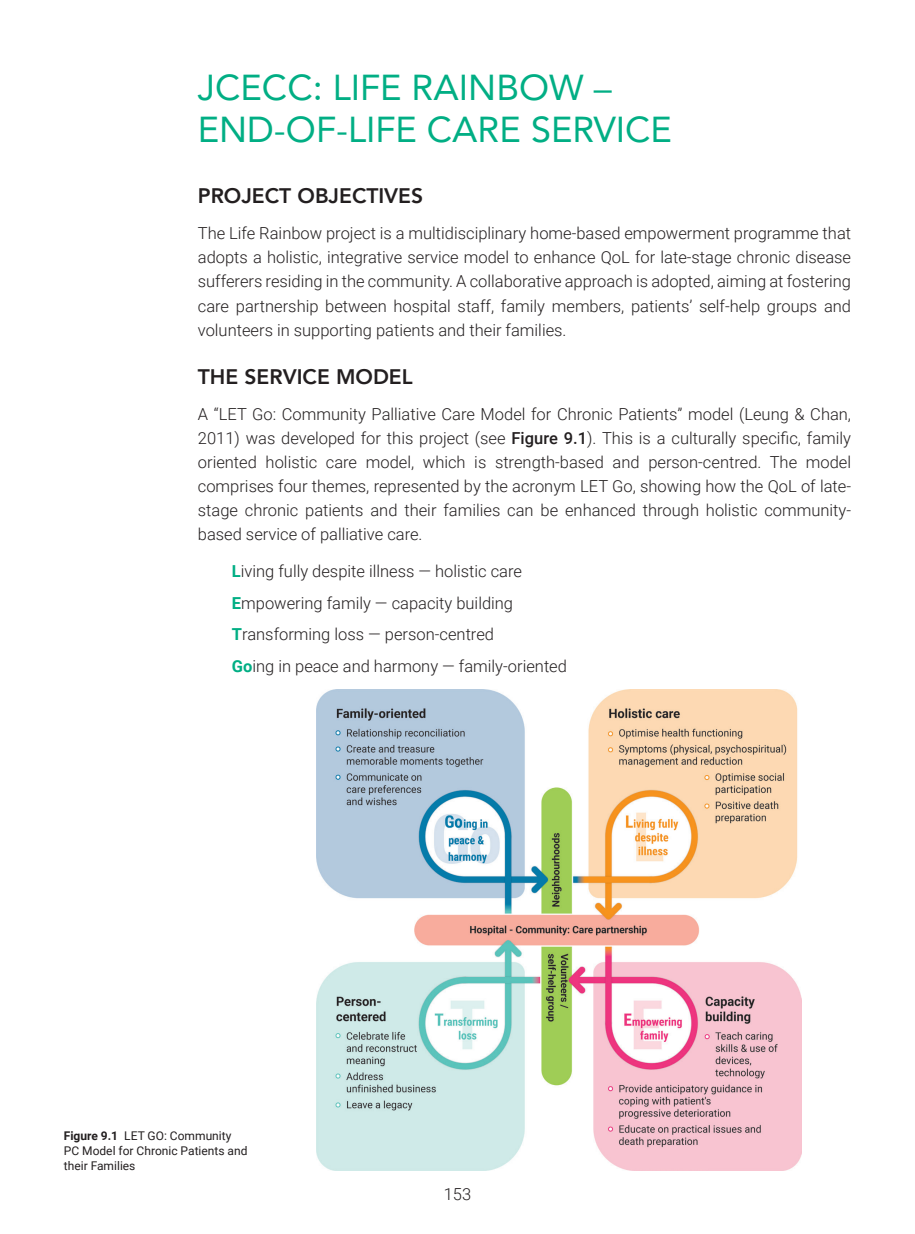
<style>
.page{position:relative;width:915px;height:1234px;background:#fff}
.page>*{position:absolute;margin:0;border:0;box-sizing:border-box;transform-origin:0 0}
.L3_Subheading{font:36px/42px "Avenir";color:#01ae84}
.L4a_Subheading{font:800 21px "Avenir";color:#231f20}
.B_Body_Text{font:300 16.5px/24px "Roboto";color:#231f20;text-align:justify}
.B_Body_Text__Quote{font:300 16.5px "Roboto";color:#231f20}
.t1{font:12px/15px "Roboto";color:#231f20}
.s1{font-weight:500}
.s2{font-weight:700;color:#01ae84}
.s3{font-weight:700}
</style>
<div class="page">
<img style="left:316px;top:689px;width:484px;height:480px">
<p class="L3_Subheading" style="left:198px;top:65px;width:475px">JCECC: LIFE RAINBOW –<br>END-OF-LIFE CARE SERVICE</p>
<p class="L4a_Subheading" style="left:198px;top:179px;width:227px">PROJECT OBJECTIVES</p>
<p class="B_Body_Text" style="left:198px;top:221px;width:654px">The Life Rainbow project is a multidisciplinary home-based empowerment programme that adopts a holistic, integrative service model to enhance QoL for late-stage chronic disease sufferers residing in the community. A collaborative approach is adopted, aiming at fostering care partnership between hospital staff, family members, patients’ self-help groups and volunteers in supporting patients and their families.</p>
<p class="L4a_Subheading" style="left:198px;top:360px;width:216px">THE SERVICE MODEL</p>
<p class="B_Body_Text" style="left:198px;top:401px;width:654px">A “LET Go: Community Palliative Care Model for Chronic Patients” model (Leung &amp; Chan, 2011) was developed for this project (see <span class="s1">Figure 9.1</span>). This is a culturally specific, family oriented holistic care model, which is strength-based and person-centred. The model comprises four themes, represented by the acronym LET Go, showing how the QoL of late&shy;stage chronic patients and their families can be enhanced through holistic community&shy;based service of palliative care.</p>
<p class="B_Body_Text__Quote" style="left:232px;top:559px;width:291px"><span class="s2">L</span>iving fully despite illness — holistic care</p>
<p class="B_Body_Text__Quote" style="left:232px;top:591px;width:282px"><span class="s2">E</span>mpowering family — capacity building</p>
<p class="B_Body_Text__Quote" style="left:232px;top:622px;width:263px"><span class="s2">T</span>ransforming loss — person-centred</p>
<p class="B_Body_Text__Quote" style="left:232px;top:654px;width:336px"><span class="s2">Go</span>ing in peace and harmony — family-oriented</p>
<p class="t1" style="left:64px;top:1127px;width:185px"><span class="s3">Figure 9.1</span> LET GO: Community<br>PC Model for Chronic Patients and their Families</p>
<p class="B_Body_Text" style="left:443px;top:1181px;width:29px">153</p>
</div>
